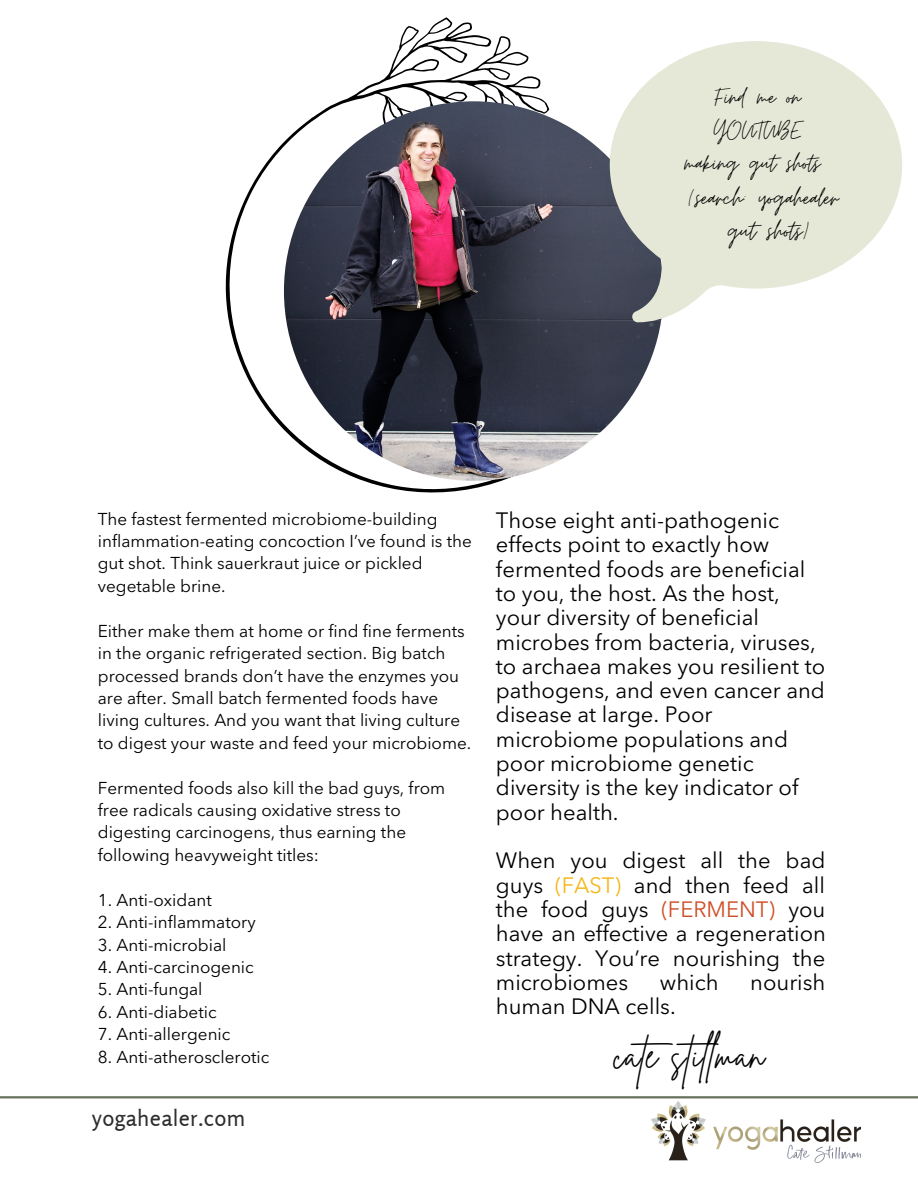
<style>
.page{position:relative;width:918px;height:1188px;background:#fff}
.page>*{position:absolute;margin:0;border:0;box-sizing:border-box;transform-origin:0 0}
.t1{font:37.5px "Brittany Signature";letter-spacing:.02em;color:#000}
.t2{font:30px "Moon Time";color:#000}
.t3{font:28.5px "Moon Time";color:#000}
.t4{font:22.5px "Rosario";letter-spacing:.015em;color:#2e2e2e}
.t5{font:22.05px/24.3px "Avenir Next LT Pro";color:#000}
.t6{font:17.1px/22.4px "Avenir Next LT Pro";color:#000}
.s1{color:#f5b719}
.s2{color:#cf4e27}
</style>
<div class="page">
<svg style="left:225px;top:42px;width:436px;height:451px"></svg>
<img style="left:284px;top:101px;width:379px;height:380px;border-radius:50%">
<hr style="left:0;top:1096px;width:918px;height:2px;background:#66705a">
<svg style="left:400px;top:17px;width:111px;height:25px"></svg>
<svg style="left:610px;top:41px;width:292px;height:281px;fill:#e5e8d7"></svg>
<img style="left:651px;top:1102px;width:209px;height:60px">
<p class="t3" style="left:715px;top:80px;width:87px">Find me on</p>
<p class="t3" style="left:714px;top:113px;width:89px">YOUTUBE</p>
<p class="t3" style="left:684px;top:145px;width:137px">making gut shots</p>
<p class="t2" style="left:688px;top:179px;width:152px">(search: yogahealer</p>
<p class="t2" style="left:728px;top:213px;width:83px">gut shots)</p>
<p class="t6" style="left:98px;top:509px;width:376px">The fastest fermented microbiome-building inflammation-eating concoction I’ve found is the gut shot. Think sauerkraut juice or pickled vegetable brine.</p>
<p class="t6" style="left:98px;top:621px;width:375px">Either make them at home or find fine ferments in the organic refrigerated section. Big batch processed brands don’t have the enzymes you are after. Small batch fermented foods have living cultures. And you want that living culture to digest your waste and feed your microbiome.</p>
<p class="t6" style="left:98px;top:778px;width:349px">Fermented foods also kill the bad guys, from free radicals causing oxidative stress to digesting carcinogens, thus earning the following heavyweight titles:</p>
<p class="t6" style="left:98px;top:890px;width:115px">1. Anti-oxidant</p>
<p class="t6" style="left:98px;top:913px;width:159px">2. Anti-inflammatory</p>
<p class="t6" style="left:98px;top:935px;width:130px">3. Anti-microbial</p>
<p class="t6" style="left:98px;top:957px;width:157px">4. Anti-carcinogenic</p>
<p class="t6" style="left:98px;top:980px;width:106px">5. Anti-fungal</p>
<p class="t6" style="left:98px;top:1002px;width:120px">6. Anti-diabetic</p>
<p class="t6" style="left:98px;top:1025px;width:134px">7. Anti-allergenic</p>
<p class="t6" style="left:98px;top:1047px;width:173px">8. Anti-atherosclerotic</p>
<p class="t4" style="left:92px;top:1104px;width:155px">yogahealer.com</p>
<p class="t5" style="left:496px;top:510px;width:331px">Those eight anti-pathogenic effects point to exactly how fermented foods are beneficial to you, the host. As the host, your diversity of beneficial microbes from bacteria, viruses, to archaea makes you resilient to pathogens, and even cancer and disease at large. Poor microbiome populations and poor microbiome genetic diversity is the key indicator of poor health.</p>
<p class="t5" style="left:496px;top:851px;width:331px;text-align:justify">When you digest all the bad guys <span class="s1">(FAST)</span> and then feed all the food guys <span class="s2">(FERMENT)</span> you have an effective a regeneration strategy. You’re nourishing the microbiomes</p>
<p class="t5" style="left:660px;top:972px;width:60px">which</p>
<p class="t5" style="left:750px;top:972px;width:77px">nourish</p>
<p class="t5" style="left:496px;top:996px;width:181px">human DNA cells.</p>
<p class="t1" style="left:614px;top:1030px;width:152px">cate stil man</p>
</div>
